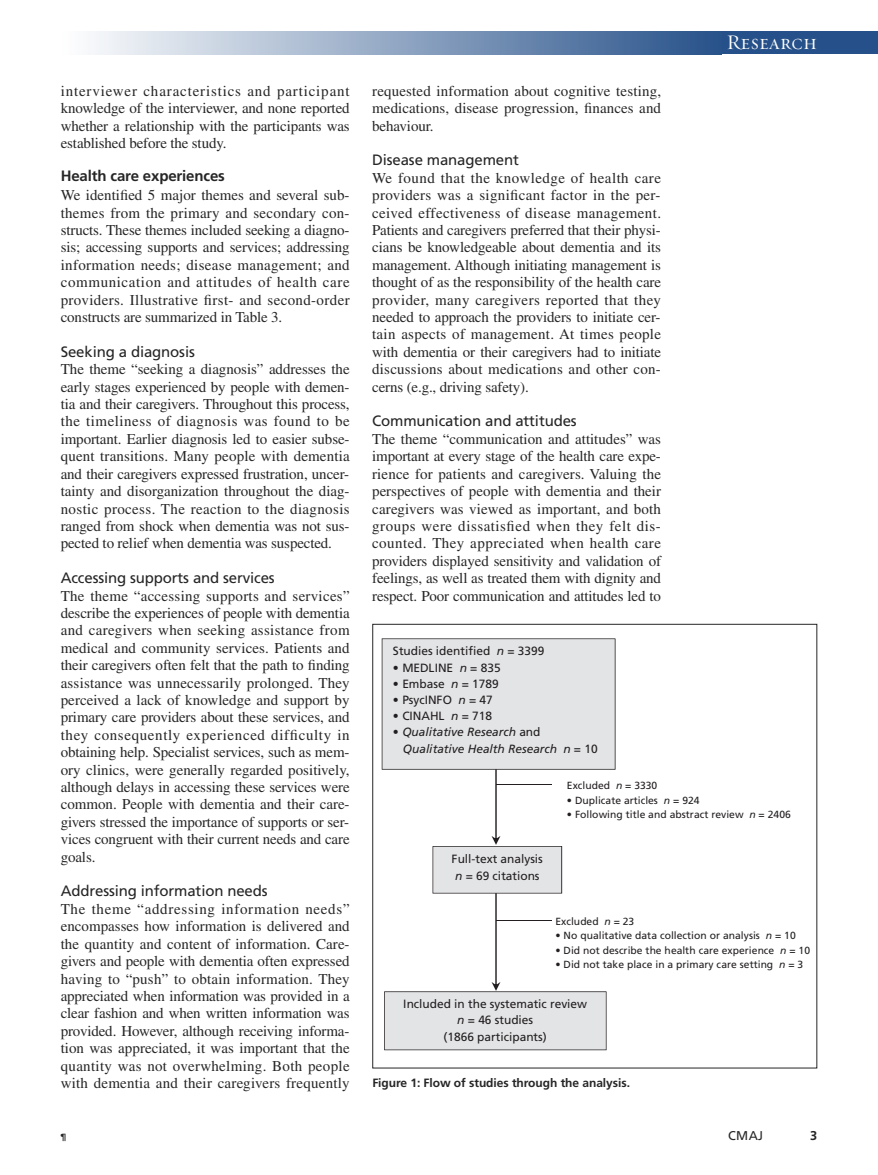
<style>
.page{position:relative;width:878px;height:1175px;background:#fff}
.page>*{position:absolute;margin:0;border:0;box-sizing:border-box;transform-origin:0 0}
.t1{font:21px "Requiem Display HTF Small Caps";letter-spacing:.005em;color:#fff}
.t2{font:15px/17.4px "Times LT Std";letter-spacing:-.01em;color:#272627;text-align:justify}
.t3{font:15px "Frutiger LT Std";letter-spacing:-.01em;color:#272627}
.t4{font:700 15px "Frutiger LT Std";letter-spacing:-.01em;color:#272627}
.t5{font:12.75px "Frutiger LT Std";color:#272627}
.t6{font:700 12.75px "Frutiger LT Std";color:#272627}
.t7{font:12px/16.2px "Frutiger";letter-spacing:-.005em;color:#231f20}
.t8{font:italic 12px/16.2px "Frutiger";letter-spacing:-.005em;color:#231f20}
.t9{font:700 12px "Frutiger LT Std";letter-spacing:-.005em;color:#272627}
.t10{font:10.35px "Frutiger";color:#231f20}
.t11{font:700 9px "Frutiger LT Std";color:#272627}
.s1{font-style:italic}
.s2{font-style:normal}
</style>
<div class="page">
<div style="left:715px;top:32px;width:163px;height:22px;background:#255089"></div>
<div style="left:61px;top:32px;width:660px;height:22px;background:linear-gradient(to right,#fff,#28528a)"></div>
<svg style="left:382px;top:638px;width:233px;height:412px"></svg>
<p class="t2" style="left:61px;top:84px;width:290px">interviewer characteristics and participant knowledge of the interviewer, and none reported whether a relationship with the participants was established before the study.</p>
<p class="t4" style="left:61px;top:170px;width:165px">Health care experiences</p>
<p class="t2" style="left:61px;top:188px;width:290px">We identified 5 major themes and several sub&shy;themes from the primary and secondary con&shy;structs. These themes included seeking a diagno&shy;sis; accessing supports and services; addressing information needs; disease management; and communication and attitudes of health care providers. Illustrative first- and second-order constructs are summarized in Table 3.</p>
<p class="t3" style="left:61px;top:345px;width:136px">Seeking a diagnosis</p>
<p class="t2" style="left:61px;top:362px;width:290px">The theme “seeking a diagnosis” addresses the early stages experienced by people with demen&shy;tia and their caregivers. Throughout this process, the timeliness of diagnosis was found to be important. Earlier diagnosis led to easier subse&shy;quent transitions. Many people with dementia and their caregivers expressed frustration, uncer&shy;tainty and disorganization throughout the diag&shy;nostic process. The reaction to the diagnosis ranged from shock when dementia was not sus&shy;pected to relief when dementia was suspected.</p>
<p class="t3" style="left:61px;top:572px;width:215px">Accessing supports and services</p>
<p class="t2" style="left:61px;top:588px;width:290px">The theme “accessing supports and services” describe the experiences of people with dementia and caregivers when seeking assistance from medical and community services. Patients and their caregivers often felt that the path to finding assistance was unnecessarily prolonged. They perceived a lack of knowledge and support by primary care providers about these services, and they consequently experienced difficulty in obtaining help. Specialist services, such as mem&shy;ory clinics, were generally regarded positively, although delays in accessing these services were common. People with dementia and their care&shy;givers stressed the importance of supports or ser&shy;vices congruent with their current needs and care goals.</p>
<p class="t3" style="left:61px;top:885px;width:208px">Addressing information needs</p>
<p class="t2" style="left:61px;top:901px;width:290px">The theme “addressing information needs” encompasses how information is delivered and the quantity and content of information. Care&shy;givers and people with dementia often expressed having to “push” to obtain information. They appreciated when information was provided in a clear fashion and when written information was provided. However, although receiving informa&shy;tion was appreciated, it was important that the quantity was not overwhelming. Both people with dementia and their caregivers frequently</p>
<p class="t2" style="left:372px;top:84px;width:290px">requested information about cognitive testing, medications, disease progression, finances and behaviour.</p>
<p class="t3" style="left:372px;top:154px;width:148px">Disease management</p>
<p class="t2" style="left:372px;top:171px;width:290px">We found that the knowledge of health care providers was a significant factor in the per&shy;ceived effectiveness of disease management.<br>Patients and caregivers preferred that their physi&shy;cians be knowledgeable about dementia and its management. Although initiating management is thought of as the responsibility of the health care provider, many caregivers reported that they needed to approach the providers to initiate cer&shy;tain aspects of management. At times people with dementia or their caregivers had to initiate discussions about medications and other con&shy;cerns (e.g., driving safety).</p>
<p class="t3" style="left:372px;top:415px;width:206px">Communication and attitudes</p>
<p class="t2" style="left:372px;top:432px;width:290px">The theme “communication and attitudes” was important at every stage of the health care expe&shy;rience for patients and caregivers. Valuing the perspectives of people with dementia and their caregivers was viewed as important, and both groups were dissatisfied when they felt dis&shy;counted. They appreciated when health care providers displayed sensitivity and validation of feelings, as well as treated them with dignity and respect. Poor communication and attitudes led to</p>
<h1 class="t1" style="left:726px;top:30px;width:92px">Research</h1>
<p class="t7" style="left:393px;top:644px;width:153px">Studies identified <span class="s1">n</span> = 3399</p>
<p class="t7" style="left:393px;top:660px;width:109px">• MEDLINE <span class="s1">n</span> = 835</p>
<p class="t7" style="left:393px;top:676px;width:107px">• Embase <span class="s1">n</span> = 1789</p>
<p class="t7" style="left:393px;top:692px;width:101px">• PsycINFO <span class="s1">n</span> = 47</p>
<p class="t7" style="left:393px;top:708px;width:101px">• CINAHL <span class="s1">n</span> = 718</p>
<p class="t8" style="left:403px;top:725px;width:196px;text-indent:-10px"><span class="s2">•</span> Qualitative Research <span class="s2">and<br></span>Qualitative Health Research n <span class="s2">= 10</span></p>
<p class="t10" style="left:567px;top:781px;width:92px">Excluded <span class="s1">n</span> = 3330</p>
<p class="t10" style="left:567px;top:795px;width:134px">• Duplicate articles <span class="s1">n</span> = 924</p>
<p class="t10" style="left:567px;top:810px;width:225px">• Following title and abstract review <span class="s1">n</span> = 2406</p>
<p class="t7" style="left:451px;top:851px;width:93px;line-height:17.2px">Full-text analysis <span class="s1">n</span> = 69 citations</p>
<p class="t10" style="left:555px;top:917px;width:80px">Excluded <span class="s1">n</span> = 23</p>
<p class="t10" style="left:555px;top:931px;width:242px">• No qualitative data collection or analysis <span class="s1">n</span> = 10</p>
<p class="t10" style="left:555px;top:945px;width:256px">• Did not describe the health care experience <span class="s1">n</span> = 10</p>
<p class="t10" style="left:555px;top:960px;width:249px">• Did not take place in a primary care setting <span class="s1">n</span> = 3</p>
<p class="t7" style="left:403px;top:997px;width:185px;text-align:center">Included in the systematic review <span class="s1">n</span> = 46 studies<br>(1866 participants)</p>
<p class="t9" style="left:372px;top:1077px;width:259px">Figure 1: Flow of studies through the analysis.</p>
<p class="t11" style="left:61px;top:1132px;width:7px">¶</p>
<p class="t5" style="left:728px;top:1130px;width:36px">CMAJ</p>
<p class="t6" style="left:810px;top:1130px;width:9px">3</p>
</div>
